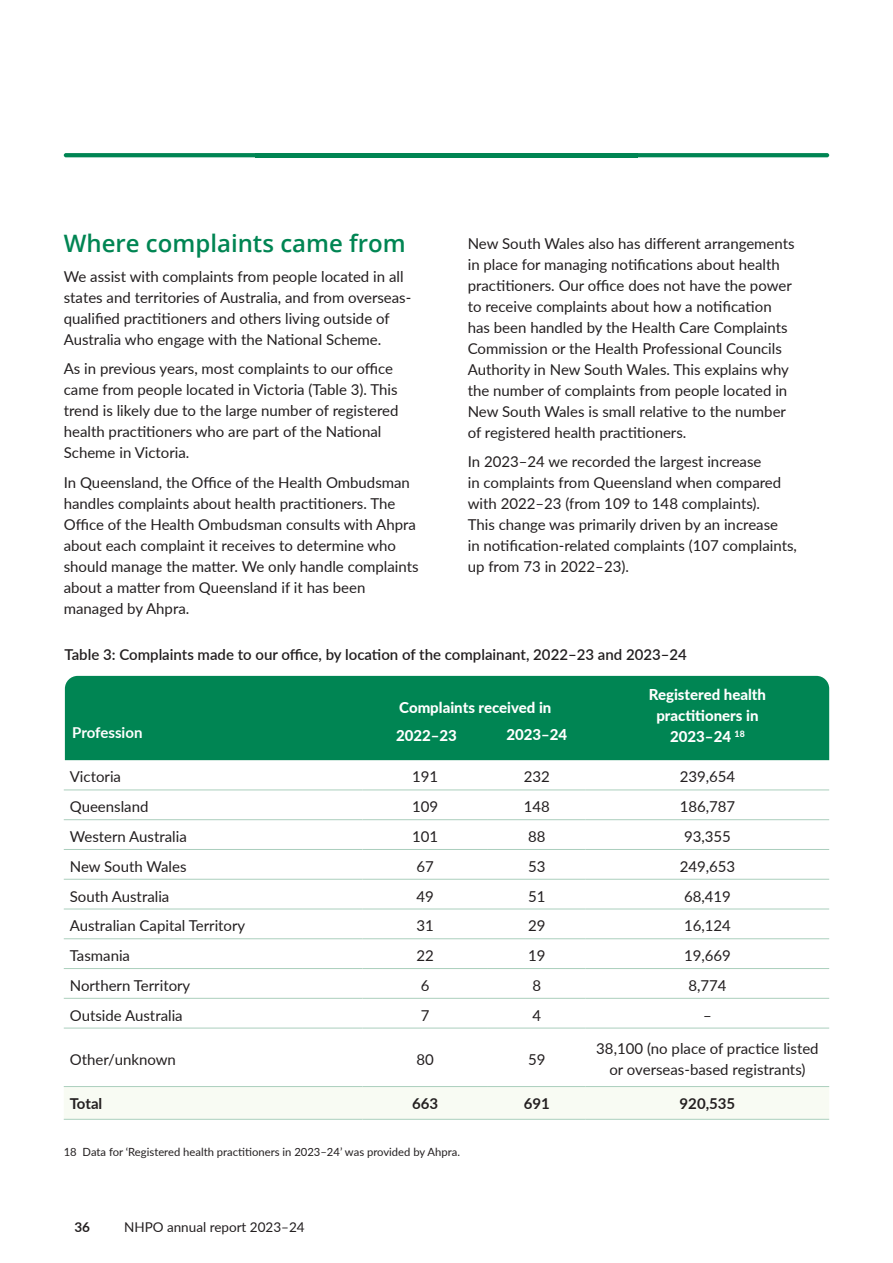
<style>
.page{position:relative;width:893px;height:1263px;background:#fff}
.page>*{position:absolute;margin:0;border:0;box-sizing:border-box;transform-origin:0 0}
.Heading_2_Text{font:600 24px "Open Sans";color:#008553}
.Body_Copy{font:15px/21px "Lato";color:#231f20}
.Table_Heading_2{font:600 15px "Lato";color:#231f20}
.t1{font:900 15px "Lato";color:#fff}
.Body_Copy-2{font:700 15px "Lato";color:#231f20}
.t2{font:700 15px "Lato";color:#fff}
.t3{font:13.5px "Lato";color:#231f20}
.t4{font:700 13.5px "Lato";color:#231f20}
.Footnote{font:11.25px "Lato";color:#231f20}
.t5{font:900 8.7px "Lato";color:#fff}
</style>
<div class="page">
<svg style="left:64px;top:153px;width:191px;height:4px"></svg>
<hr style="left:255px;top:153px;width:191px;height:4px;background:#008553">
<hr style="left:446px;top:153px;width:192px;height:4px;background:#008553">
<svg style="left:638px;top:153px;width:191px;height:4px"></svg>
<div style="left:65px;top:676px;width:764px;height:84px;background:#008553"></div>
<div style="left:64px;top:1087px;width:765px;height:32px;background:#f8fbf3"></div>
<hr style="left:64px;top:790px;width:298px;height:1px;background:#abcfbd">
<hr style="left:362px;top:790px;width:126px;height:1px;background:#abcfbd">
<hr style="left:488px;top:790px;width:98px;height:1px;background:#abcfbd">
<hr style="left:586px;top:790px;width:243px;height:1px;background:#abcfbd">
<hr style="left:64px;top:819px;width:298px;height:1px;background:#abcfbd">
<hr style="left:362px;top:819px;width:126px;height:1px;background:#abcfbd">
<hr style="left:488px;top:819px;width:98px;height:1px;background:#abcfbd">
<hr style="left:586px;top:819px;width:243px;height:1px;background:#abcfbd">
<hr style="left:64px;top:849px;width:298px;height:1px;background:#abcfbd">
<hr style="left:362px;top:849px;width:126px;height:1px;background:#abcfbd">
<hr style="left:488px;top:849px;width:98px;height:1px;background:#abcfbd">
<hr style="left:586px;top:849px;width:243px;height:1px;background:#abcfbd">
<hr style="left:64px;top:879px;width:298px;height:1px;background:#abcfbd">
<hr style="left:362px;top:879px;width:126px;height:1px;background:#abcfbd">
<hr style="left:488px;top:879px;width:98px;height:1px;background:#abcfbd">
<hr style="left:586px;top:879px;width:243px;height:1px;background:#abcfbd">
<hr style="left:64px;top:909px;width:298px;height:1px;background:#abcfbd">
<hr style="left:362px;top:909px;width:126px;height:1px;background:#abcfbd">
<hr style="left:488px;top:909px;width:98px;height:1px;background:#abcfbd">
<hr style="left:586px;top:909px;width:243px;height:1px;background:#abcfbd">
<hr style="left:64px;top:938px;width:298px;height:1px;background:#abcfbd">
<hr style="left:362px;top:938px;width:126px;height:1px;background:#abcfbd">
<hr style="left:488px;top:938px;width:98px;height:1px;background:#abcfbd">
<hr style="left:586px;top:938px;width:243px;height:1px;background:#abcfbd">
<hr style="left:64px;top:968px;width:298px;height:1px;background:#abcfbd">
<hr style="left:362px;top:968px;width:126px;height:1px;background:#abcfbd">
<hr style="left:488px;top:968px;width:98px;height:1px;background:#abcfbd">
<hr style="left:586px;top:968px;width:243px;height:1px;background:#abcfbd">
<hr style="left:64px;top:998px;width:298px;height:1px;background:#abcfbd">
<hr style="left:362px;top:998px;width:126px;height:1px;background:#abcfbd">
<hr style="left:488px;top:998px;width:98px;height:1px;background:#abcfbd">
<hr style="left:586px;top:998px;width:243px;height:1px;background:#abcfbd">
<hr style="left:64px;top:1028px;width:298px;height:1px;background:#abcfbd">
<hr style="left:362px;top:1028px;width:126px;height:1px;background:#abcfbd">
<hr style="left:488px;top:1028px;width:98px;height:1px;background:#abcfbd">
<hr style="left:586px;top:1028px;width:243px;height:1px;background:#abcfbd">
<hr style="left:64px;top:1086px;width:298px;height:1px;background:#abcfbd">
<hr style="left:362px;top:1086px;width:126px;height:1px;background:#abcfbd">
<hr style="left:488px;top:1086px;width:98px;height:1px;background:#abcfbd">
<hr style="left:586px;top:1086px;width:243px;height:1px;background:#abcfbd">
<hr style="left:64px;top:1119px;width:298px;height:1px;background:#abcfbd">
<hr style="left:362px;top:1119px;width:126px;height:1px;background:#abcfbd">
<hr style="left:488px;top:1119px;width:98px;height:1px;background:#abcfbd">
<hr style="left:586px;top:1119px;width:243px;height:1px;background:#abcfbd">
<h2 class="Heading_2_Text" style="left:64px;top:227px;width:344px">Where complaints came from</h2>
<p class="Body_Copy" style="left:64px;top:265px;width:349px">We assist with complaints from people located in all states and territories of Australia, and from overseas&shy;qualified practitioners and others living outside of Australia who engage with the National Scheme.</p>
<p class="Body_Copy" style="left:64px;top:358px;width:336px">As in previous years, most complaints to our office came from people located in Victoria (Table 3). This trend is likely due to the large number of registered health practitioners who are part of the National Scheme in Victoria.</p>
<p class="Body_Copy" style="left:64px;top:471px;width:356px">In Queensland, the Office of the Health Ombudsman handles complaints about health practitioners. The Office of the Health Ombudsman consults with Ahpra about each complaint it receives to determine who should manage the matter. We only handle complaints about a matter from Queensland if it has been managed by Ahpra.</p>
<p class="Body_Copy" style="left:468px;top:232px;width:328px">New South Wales also has different arrangements in place for managing notifications about health practitioners. Our office does not have the power to receive complaints about how a notification has been handled by the Health Care Complaints Commission or the Health Professional Councils Authority in New South Wales. This explains why the number of complaints from people located in New South Wales is small relative to the number of registered health practitioners.</p>
<p class="Body_Copy" style="left:468px;top:451px;width:331px">In 2023–24 we recorded the largest increase<br>in complaints from Queensland when compared with 2022–23 (from 109 to 148 complaints).<br>This change was primarily driven by an increase<br>in notification-related complaints (107 complaints, up from 73 in 2022–23).</p>
<p class="Table_Heading_2" style="left:65px;top:644px;width:624px">Table 3: Complaints made to our office, by location of the complainant, 2022–23 and 2023–24</p>
<p class="t2" style="left:72px;top:721px;width:72px">Profession</p>
<p class="t1" style="left:649px;top:683px;width:119px">Registered health</p>
<p class="t1" style="left:656px;top:704px;width:104px">practitioners in</p>
<p class="t1" style="left:670px;top:725px;width:62px">2023–24</p>
<p class="t1" style="left:399px;top:696px;width:154px">Complaints received in</p>
<p class="t1" style="left:396px;top:724px;width:62px">2022–23</p>
<p class="t1" style="left:506px;top:723px;width:62px">2023–24</p>
<p class="t5" style="left:735px;top:727px;width:12px">18</p>
<p class="Body_Copy" style="left:70px;top:766px;width:53px">Victoria</p>
<p class="Body_Copy" style="left:412px;top:766px;width:28px">191</p>
<p class="Body_Copy" style="left:524px;top:766px;width:28px">232</p>
<p class="Body_Copy" style="left:680px;top:766px;width:57px">239,654</p>
<p class="Body_Copy" style="left:70px;top:796px;width:80px">Queensland</p>
<p class="Body_Copy" style="left:412px;top:796px;width:28px">109</p>
<p class="Body_Copy" style="left:524px;top:796px;width:28px">148</p>
<p class="Body_Copy" style="left:680px;top:796px;width:57px">186,787</p>
<p class="Body_Copy" style="left:70px;top:825px;width:119px">Western Australia</p>
<p class="Body_Copy" style="left:412px;top:825px;width:28px">101</p>
<p class="Body_Copy" style="left:528px;top:825px;width:19px">88</p>
<p class="Body_Copy" style="left:684px;top:825px;width:48px">93,355</p>
<p class="Body_Copy" style="left:70px;top:855px;width:118px">New South Wales</p>
<p class="Body_Copy" style="left:416px;top:855px;width:19px">67</p>
<p class="Body_Copy" style="left:528px;top:855px;width:19px">53</p>
<p class="Body_Copy" style="left:680px;top:855px;width:57px">249,653</p>
<p class="Body_Copy" style="left:70px;top:885px;width:101px">South Australia</p>
<p class="Body_Copy" style="left:416px;top:885px;width:19px">49</p>
<p class="Body_Copy" style="left:528px;top:885px;width:19px">51</p>
<p class="Body_Copy" style="left:684px;top:885px;width:48px">68,419</p>
<p class="Body_Copy" style="left:70px;top:915px;width:177px">Australian Capital Territory</p>
<p class="Body_Copy" style="left:416px;top:915px;width:19px">31</p>
<p class="Body_Copy" style="left:528px;top:915px;width:19px">29</p>
<p class="Body_Copy" style="left:684px;top:915px;width:48px">16,124</p>
<p class="Body_Copy" style="left:70px;top:944px;width:62px">Tasmania</p>
<p class="Body_Copy" style="left:416px;top:944px;width:19px">22</p>
<p class="Body_Copy" style="left:528px;top:944px;width:19px">19</p>
<p class="Body_Copy" style="left:684px;top:944px;width:48px">19,669</p>
<p class="Body_Copy" style="left:70px;top:974px;width:122px">Northern Territory</p>
<p class="Body_Copy" style="left:421px;top:974px;width:10px">6</p>
<p class="Body_Copy" style="left:532px;top:974px;width:10px">8</p>
<p class="Body_Copy" style="left:688px;top:974px;width:40px">8,774</p>
<p class="Body_Copy" style="left:70px;top:1004px;width:114px">Outside Australia</p>
<p class="Body_Copy" style="left:421px;top:1004px;width:10px">7</p>
<p class="Body_Copy" style="left:532px;top:1004px;width:10px">4</p>
<p class="Body_Copy" style="left:703px;top:1004px;width:10px">–</p>
<p class="Body_Copy" style="left:70px;top:1048px;width:108px">Other/unknown</p>
<p class="Body_Copy" style="left:416px;top:1048px;width:19px">80</p>
<p class="Body_Copy" style="left:528px;top:1048px;width:19px">59</p>
<p class="Body_Copy" style="left:596px;top:1038px;width:224px;text-align:center">38,100 (no place of practice listed or overseas-based registrants)</p>
<p class="Body_Copy-2" style="left:70px;top:1092px;width:34px">Total</p>
<p class="Body_Copy-2" style="left:412px;top:1092px;width:28px">663</p>
<p class="Body_Copy-2" style="left:524px;top:1092px;width:28px">691</p>
<p class="Body_Copy-2" style="left:680px;top:1092px;width:57px">920,535</p>
<p class="Footnote" style="left:64px;top:1144px;width:398px">18 Data for ‘Registered health practitioners in 2023–24’ was provided by Ahpra.</p>
<p class="t4" style="left:74px;top:1217px;width:17px">36</p>
<p class="t3" style="left:124px;top:1217px;width:182px">NHPO annual report 2023–24</p>
</div>
